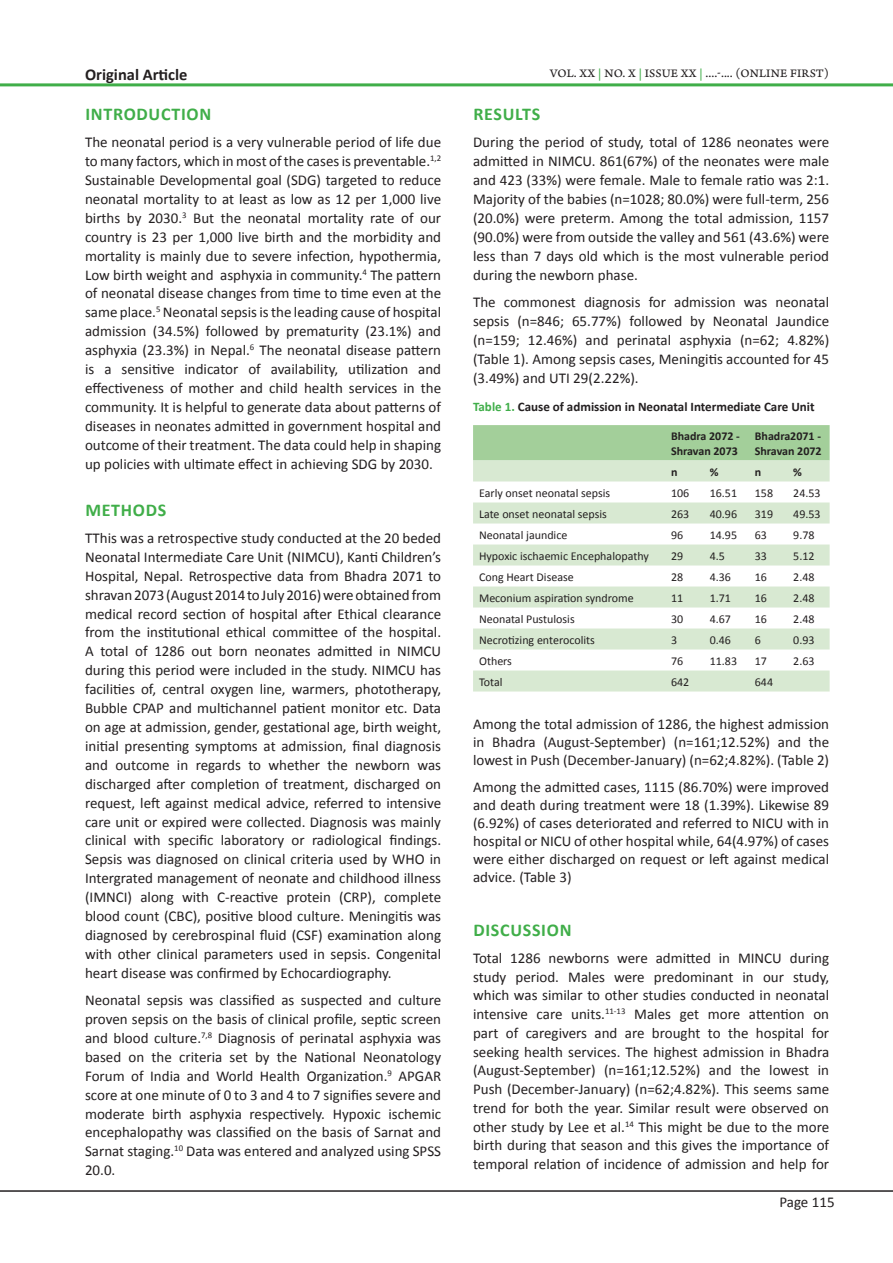
<style>
.page{position:relative;width:893px;height:1263px;background:#fff}
.page>*{position:absolute;margin:0;border:0;box-sizing:border-box;transform-origin:0 0}
.Normal_Text{font:700 18px "Calibri";letter-spacing:.04em;color:#40ae49}
.Heading_2_-_Sub_head{font:700 18px "Calibri";letter-spacing:.04em;color:#40ae49}
.Abstract_Words{font:700 16.5px "Calibri";color:#231f20}
.Normal_Text-2{font:15px/18.9px "Calibri";color:#231f20;text-align:justify}
.Table_Figure_Legend{font:700 13.05px "Calibri";color:#231f20}
.Table_Text{font:12px "Calibri";color:#231f20}
.Table_Text-2{font:700 12px/14.4px "Calibri";color:#231f20}
.Heading_2_-_Sub_head-2{font:12px "Arno Pro Caption";letter-spacing:.01em;color:#231f20}
.s1{color:#40ae49}
</style>
<div class="page">
<hr style="left:0;top:1190px;width:893px;height:2px;background:#231f20">
<hr style="left:0;top:83px;width:893px;height:3px;background:#40ae49">
<div style="left:473px;top:425px;width:357px;height:35px;background:#a3cf9a"></div>
<svg style="left:473px;top:460px;width:357px;height:231px;fill:#d8e9d2"></svg>
<p class="Abstract_Words" style="left:85px;top:64px;width:104px">Original Article</p>
<p class="Heading_2_-_Sub_head" style="left:85px;top:102px;width:127px">INTRODUCTION</p>
<p class="Normal_Text-2" style="left:85px;top:133px;width:358px">The neonatal period is a very vulnerable period of life due to many factors, which in most of the cases is preventable.<sup>1,2<br></sup>Sustainable Developmental goal (SDG) targeted to reduce neonatal mortality to at least as low as 12 per 1,000 live births by 2030.<sup>3</sup> But the neonatal mortality rate of our country is 23 per 1,000 live birth and the morbidity and mortality is mainly due to severe infection, hypothermia, Low birth weight and asphyxia in community.<sup>4</sup> The pattern of neonatal disease changes from time to time even at the same place.<sup>5</sup> Neonatal sepsis is the leading cause of hospital admission (34.5%) followed by prematurity (23.1%) and asphyxia (23.3%) in Nepal.<sup>6</sup> The neonatal disease pattern is a sensitive indicator of availability, utilization and effectiveness of mother and child health services in the community. It is helpful to generate data about patterns of diseases in neonates admitted in government hospital and outcome of their treatment. The data could help in shaping up policies with ultimate effect in achieving SDG by 2030.</p>
<p class="Normal_Text" style="left:85px;top:498px;width:83px">METHODS</p>
<p class="Normal_Text-2" style="left:85px;top:529px;width:358px">TThis was a retrospective study conducted at the 20 beded Neonatal Intermediate Care Unit (NIMCU), Kanti Children’s Hospital, Nepal. Retrospective data from Bhadra 2071 to shravan 2073 (August 2014 to July 2016) were obtained from medical record section of hospital after Ethical clearance from the institutional ethical committee of the hospital.<br>A total of 1286 out born neonates admitted in NIMCU during this period were included in the study. NIMCU has facilities of, central oxygen line, warmers, phototherapy, Bubble CPAP and multichannel patient monitor etc. Data on age at admission, gender, gestational age, birth weight, initial presenting symptoms at admission, final diagnosis and outcome in regards to whether the newborn was discharged after completion of treatment, discharged on request, left against medical advice, referred to intensive care unit or expired were collected. Diagnosis was mainly clinical with specific laboratory or radiological findings.<br>Sepsis was diagnosed on clinical criteria used by WHO in Intergrated management of neonate and childhood illness (IMNCI) along with C-reactive protein (CRP), complete blood count (CBC), positive blood culture. Meningitis was diagnosed by cerebrospinal fluid (CSF) examination along with other clinical parameters used in sepsis. Congenital heart disease was confirmed by Echocardiography.</p>
<p class="Normal_Text-2" style="left:85px;top:991px;width:358px">Neonatal sepsis was classified as suspected and culture proven sepsis on the basis of clinical profile, septic screen and blood culture.<sup>7,8</sup> Diagnosis of perinatal asphyxia was based on the criteria set by the National Neonatology Forum of India and World Health Organization.<sup>9</sup> APGAR score at one minute of 0 to 3 and 4 to 7 signifies severe and moderate birth asphyxia respectively. Hypoxic ischemic encephalopathy was classified on the basis of Sarnat and Sarnat staging.<sup>10</sup> Data was entered and analyzed using SPSS 20.0.</p>
<p class="Heading_2_-_Sub_head-2" style="left:550px;top:66px;width:281px">VOL. XX <span class="s1">|</span> NO. X <span class="s1">|</span> ISSUE XX <span class="s1">|</span> ....-.... (ONLINE FIRST)</p>
<p class="Normal_Text" style="left:473px;top:102px;width:68px">RESULTS</p>
<p class="Normal_Text-2" style="left:473px;top:133px;width:358px">During the period of study, total of 1286 neonates were admitted in NIMCU. 861(67%) of the neonates were male and 423 (33%) were female. Male to female ratio was 2:1.<br>Majority of the babies (n=1028; 80.0%) were full-term, 256 (20.0%) were preterm. Among the total admission, 1157 (90.0%) were from outside the valley and 561 (43.6%) were less than 7 days old which is the most vulnerable period during the newborn phase.</p>
<p class="Normal_Text-2" style="left:473px;top:293px;width:358px">The commonest diagnosis for admission was neonatal sepsis (n=846; 65.77%) followed by Neonatal Jaundice (n=159; 12.46%) and perinatal asphyxia (n=62; 4.82%) (Table 1). Among sepsis cases, Meningitis accounted for 45 (3.49%) and UTI 29(2.22%).</p>
<p class="Table_Figure_Legend" style="left:473px;top:398px;width:343px"><span class="s1">Table 1.</span> Cause of admission in Neonatal Intermediate Care Unit</p>
<p class="Table_Text-2" style="left:671px;top:429px;width:70px">Bhadra 2072 -<br>Shravan 2073</p>
<p class="Table_Text-2" style="left:755px;top:429px;width:68px">Bhadra2071 -<br>Shravan 2072</p>
<p class="Table_Text-2" style="left:671px;top:464px;width:8px">n</p>
<p class="Table_Text-2" style="left:710px;top:464px;width:10px">%</p>
<p class="Table_Text-2" style="left:755px;top:464px;width:8px">n</p>
<p class="Table_Text-2" style="left:793px;top:464px;width:10px">%</p>
<p class="Table_Text" style="left:479px;top:485px;width:133px">Early onset neonatal sepsis</p>
<p class="Table_Text" style="left:671px;top:485px;width:20px">106</p>
<p class="Table_Text" style="left:710px;top:485px;width:29px">16.51</p>
<p class="Table_Text" style="left:755px;top:485px;width:20px">158</p>
<p class="Table_Text" style="left:793px;top:485px;width:29px">24.53</p>
<p class="Table_Text" style="left:479px;top:506px;width:129px">Late onset neonatal sepsis</p>
<p class="Table_Text" style="left:671px;top:506px;width:20px">263</p>
<p class="Table_Text" style="left:710px;top:506px;width:29px">40.96</p>
<p class="Table_Text" style="left:755px;top:506px;width:20px">319</p>
<p class="Table_Text" style="left:793px;top:506px;width:29px">49.53</p>
<p class="Table_Text" style="left:479px;top:527px;width:90px">Neonatal jaundice</p>
<p class="Table_Text" style="left:671px;top:527px;width:14px">96</p>
<p class="Table_Text" style="left:710px;top:527px;width:29px">14.95</p>
<p class="Table_Text" style="left:755px;top:527px;width:14px">63</p>
<p class="Table_Text" style="left:793px;top:527px;width:23px">9.78</p>
<p class="Table_Text" style="left:479px;top:548px;width:171px">Hypoxic ischaemic Encephalopathy</p>
<p class="Table_Text" style="left:671px;top:548px;width:14px">29</p>
<p class="Table_Text" style="left:710px;top:548px;width:17px">4.5</p>
<p class="Table_Text" style="left:755px;top:548px;width:14px">33</p>
<p class="Table_Text" style="left:793px;top:548px;width:23px">5.12</p>
<p class="Table_Text" style="left:479px;top:569px;width:96px">Cong Heart Disease</p>
<p class="Table_Text" style="left:671px;top:569px;width:14px">28</p>
<p class="Table_Text" style="left:710px;top:569px;width:23px">4.36</p>
<p class="Table_Text" style="left:755px;top:569px;width:14px">16</p>
<p class="Table_Text" style="left:793px;top:569px;width:23px">2.48</p>
<p class="Table_Text" style="left:479px;top:590px;width:156px">Meconium aspiration syndrome</p>
<p class="Table_Text" style="left:671px;top:590px;width:14px">11</p>
<p class="Table_Text" style="left:710px;top:590px;width:23px">1.71</p>
<p class="Table_Text" style="left:755px;top:590px;width:14px">16</p>
<p class="Table_Text" style="left:793px;top:590px;width:23px">2.48</p>
<p class="Table_Text" style="left:479px;top:611px;width:97px">Neonatal Pustulosis</p>
<p class="Table_Text" style="left:671px;top:611px;width:14px">30</p>
<p class="Table_Text" style="left:710px;top:611px;width:23px">4.67</p>
<p class="Table_Text" style="left:755px;top:611px;width:14px">16</p>
<p class="Table_Text" style="left:793px;top:611px;width:23px">2.48</p>
<p class="Table_Text" style="left:479px;top:632px;width:117px">Necrotizing enterocolits</p>
<p class="Table_Text" style="left:671px;top:632px;width:8px">3</p>
<p class="Table_Text" style="left:710px;top:632px;width:23px">0.46</p>
<p class="Table_Text" style="left:755px;top:632px;width:8px">6</p>
<p class="Table_Text" style="left:793px;top:632px;width:23px">0.93</p>
<p class="Table_Text" style="left:479px;top:653px;width:34px">Others</p>
<p class="Table_Text" style="left:671px;top:653px;width:14px">76</p>
<p class="Table_Text" style="left:710px;top:653px;width:29px">11.83</p>
<p class="Table_Text" style="left:755px;top:653px;width:14px">17</p>
<p class="Table_Text" style="left:793px;top:653px;width:23px">2.63</p>
<p class="Table_Text" style="left:479px;top:674px;width:25px">Total</p>
<p class="Table_Text" style="left:671px;top:674px;width:20px">642</p>
<p class="Table_Text" style="left:755px;top:674px;width:20px">644</p>
<p class="Normal_Text-2" style="left:473px;top:715px;width:358px;line-height:18px">Among the total admission of 1286, the highest admission in Bhadra (August-September) (n=161;12.52%) and the lowest in Push (December-January) (n=62;4.82%). (Table 2)</p>
<p class="Normal_Text-2" style="left:473px;top:778px;width:358px;line-height:18px">Among the admitted cases, 1115 (86.70%) were improved and death during treatment were 18 (1.39%). Likewise 89 (6.92%) of cases deteriorated and referred to NICU with in hospital or NICU of other hospital while, 64(4.97%) of cases were either discharged on request or left against medical advice. (Table 3)</p>
<p class="Normal_Text" style="left:473px;top:918px;width:100px">DISCUSSION</p>
<p class="Normal_Text-2" style="left:473px;top:948px;width:358px">Total 1286 newborns were admitted in MINCU during study period. Males were predominant in our study, which was similar to other studies conducted in neonatal intensive care units.<sup>11-13</sup> Males get more attention on part of caregivers and are brought to the hospital for seeking health services. The highest admission in Bhadra (August-September) (n=161;12.52%) and the lowest in Push (December-January) (n=62;4.82%). This seems same trend for both the year. Similar result were observed on other study by Lee et al.<sup>14</sup> This might be due to the more birth during that season and this gives the importance of temporal relation of incidence of admission and help for</p>
<p class="Normal_Text-2" style="left:779px;top:1193px;width:57px">Page 115</p>
</div>
